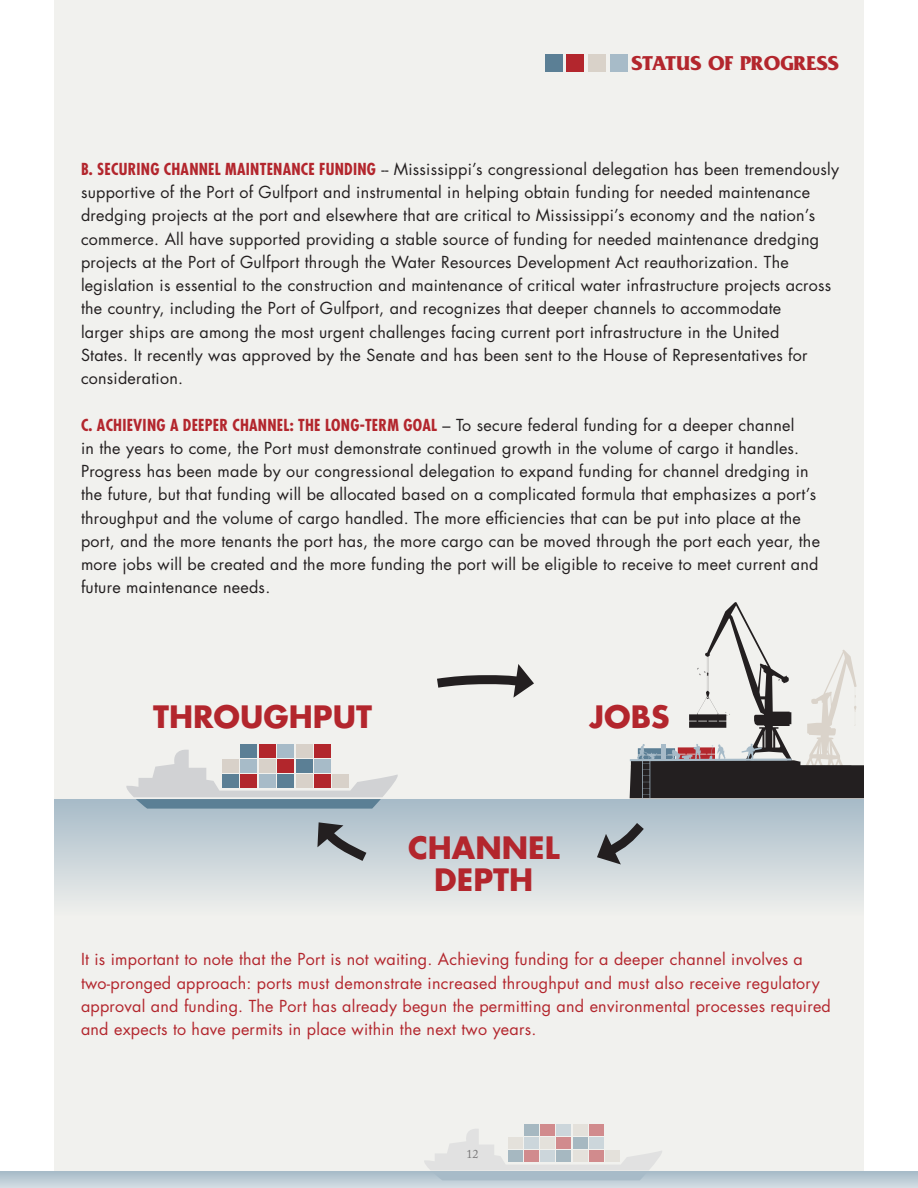
<style>
.page{position:relative;width:918px;height:1188px;background:#fff}
.page>*{position:absolute;margin:0;border:0;box-sizing:border-box;transform-origin:0 0}
.t1{font:700 30px/31.5px "Futura";color:#b3262d;text-align:center}
.t2{font:700 21px "Fritz";color:#b3262d}
.t3{font:16.2px/23.2px "Futura";letter-spacing:.015em;color:#231f20}
.t4{font:16.2px/23.2px "Futura";letter-spacing:.015em;color:#b3262d}
.t5{font:12px "Adobe Caslon";color:#231f20}
.s1{font-weight:700;font-stretch:condensed;color:#b3262d}
</style>
<div class="page">
<div style="left:54px;top:0;width:810px;height:1188px;background:#f1f1ee"></div>
<div style="left:545px;top:54px;width:18px;height:18px;background:#5b7f95"></div>
<div style="left:566px;top:54px;width:18px;height:18px;background:#b3262d"></div>
<div style="left:588px;top:54px;width:18px;height:18px;background:#d9d2c9"></div>
<div style="left:610px;top:54px;width:18px;height:18px;background:#a7bbc8"></div>
<div style="left:54px;top:799px;width:810px;height:117px;background:linear-gradient(to bottom,#a7bbc7,#f0f0ed)"></div>
<svg style="left:126px;top:747px;width:274px;height:62px"></svg>
<div style="left:223px;top:775px;width:16px;height:13px;background:#5b7f95"></div>
<div style="left:241px;top:775px;width:16px;height:13px;background:#b2262c"></div>
<div style="left:259px;top:775px;width:16px;height:13px;background:#a7bbc8"></div>
<div style="left:278px;top:775px;width:16px;height:13px;background:#5b7f95"></div>
<div style="left:296px;top:775px;width:16px;height:13px;background:#d8d1c9"></div>
<div style="left:314px;top:775px;width:16px;height:13px;background:#b2262c"></div>
<div style="left:333px;top:775px;width:16px;height:13px;background:#d8d1c9"></div>
<div style="left:223px;top:760px;width:16px;height:13px;background:#d8d1c9"></div>
<div style="left:241px;top:760px;width:16px;height:13px;background:#a7bbc8"></div>
<div style="left:259px;top:760px;width:16px;height:13px;background:#d8d1c9"></div>
<div style="left:278px;top:760px;width:16px;height:13px;background:#b2262c"></div>
<div style="left:296px;top:760px;width:16px;height:13px;background:#5b7f95"></div>
<div style="left:314px;top:760px;width:16px;height:13px;background:#a7bbc8"></div>
<div style="left:241px;top:745px;width:16px;height:13px;background:#5b7f95"></div>
<div style="left:259px;top:745px;width:16px;height:13px;background:#b2262c"></div>
<div style="left:278px;top:745px;width:16px;height:13px;background:#a7bbc8"></div>
<div style="left:296px;top:745px;width:16px;height:13px;background:#d8d1c9"></div>
<div style="left:314px;top:745px;width:16px;height:13px;background:#b2262c"></div>
<svg style="left:630px;top:602px;width:234px;height:197px"></svg>
<svg style="left:313px;top:818px;width:63px;height:51px;background:#a1aab0"></svg>
<svg style="left:437px;top:664px;width:97px;height:34px"></svg>
<svg style="left:595px;top:813px;width:58px;height:51px;background:#9ca6ad"></svg>
<svg style="left:424px;top:1126px;width:238px;height:44px"></svg>
<div style="left:508px;top:1150px;width:15px;height:12px;background:#a6b8c1"></div>
<div style="left:525px;top:1150px;width:14px;height:12px;background:#d18b8d"></div>
<div style="left:541px;top:1150px;width:14px;height:12px;background:#ccd6db"></div>
<div style="left:557px;top:1150px;width:14px;height:12px;background:#a6b8c1"></div>
<div style="left:573px;top:1150px;width:14px;height:12px;background:#e4e1db"></div>
<div style="left:589px;top:1150px;width:14px;height:12px;background:#d18b8d"></div>
<div style="left:605px;top:1150px;width:14px;height:12px;background:#e4e1db"></div>
<div style="left:508px;top:1137px;width:15px;height:12px;background:#e4e1db"></div>
<div style="left:525px;top:1137px;width:14px;height:12px;background:#ccd6db"></div>
<div style="left:541px;top:1137px;width:14px;height:12px;background:#e4e1db"></div>
<div style="left:557px;top:1137px;width:14px;height:12px;background:#d18b8d"></div>
<div style="left:573px;top:1137px;width:14px;height:12px;background:#a6b8c1"></div>
<div style="left:589px;top:1137px;width:14px;height:12px;background:#ccd6db"></div>
<div style="left:525px;top:1124px;width:14px;height:12px;background:#a6b8c1"></div>
<div style="left:541px;top:1124px;width:14px;height:12px;background:#d18b8d"></div>
<div style="left:557px;top:1124px;width:14px;height:12px;background:#ccd6db"></div>
<div style="left:573px;top:1124px;width:14px;height:12px;background:#e4e1db"></div>
<div style="left:589px;top:1124px;width:14px;height:12px;background:#d18b8d"></div>
<svg style="left:0;top:1171px;width:918px;height:17px;background:#bbcad4"></svg>
<p class="t2" style="left:632px;top:49px;width:209px">STATUS OF PROGRESS</p>
<p class="t3" style="left:81px;top:157px;width:760px"><span class="s1">B. SECURING CHANNEL MAINTENANCE FUNDING</span> -- Mississippi’s congressional delegation has been tremendously supportive of the Port of Gulfport and instrumental in helping obtain funding for needed maintenance dredging projects at the port and elsewhere that are critical to Mississippi’s economy and the nation’s commerce. All have supported providing a stable source of funding for needed maintenance dredging projects at the Port of Gulfport through the Water Resources Development Act reauthorization. The legislation is essential to the construction and maintenance of critical water infrastructure projects across the country, including the Port of Gulfport, and recognizes that deeper channels to accommodate<br>larger ships are among the most urgent challenges facing current port infrastructure in the United<br>States. It recently was approved by the Senate and has been sent to the House of Representatives for consideration.</p>
<p class="t3" style="left:81px;top:413px;width:741px"><span class="s1">C. ACHIEVING A DEEPER CHANNEL: THE LONG-TERM GOAL</span> – To secure federal funding for a deeper channel<br>in the years to come, the Port must demonstrate continued growth in the volume of cargo it handles.<br>Progress has been made by our congressional delegation to expand funding for channel dredging in the future, but that funding will be allocated based on a complicated formula that emphasizes a port’s throughput and the volume of cargo handled. The more efficiencies that can be put into place at the port, and the more tenants the port has, the more cargo can be moved through the port each year, the more jobs will be created and the more funding the port will be eligible to receive to meet current and future maintenance needs.</p>
<p class="t1" style="left:153px;top:700px;width:220px">THROUGHPUT</p>
<p class="t1" style="left:590px;top:700px;width:82px">JOBS</p>
<p class="t1" style="left:408px;top:831px;width:153px">CHANNEL<br>DEPTH</p>
<p class="t4" style="left:81px;top:948px;width:751px">It is important to note that the Port is not waiting. Achieving funding for a deeper channel involves a two-pronged approach: ports must demonstrate increased throughput and must also receive regulatory approval and funding. The Port has already begun the permitting and environmental processes required and expects to have permits in place within the next two years.</p>
<p class="t5" style="left:466px;top:1147px;width:13px">12</p>
</div>
